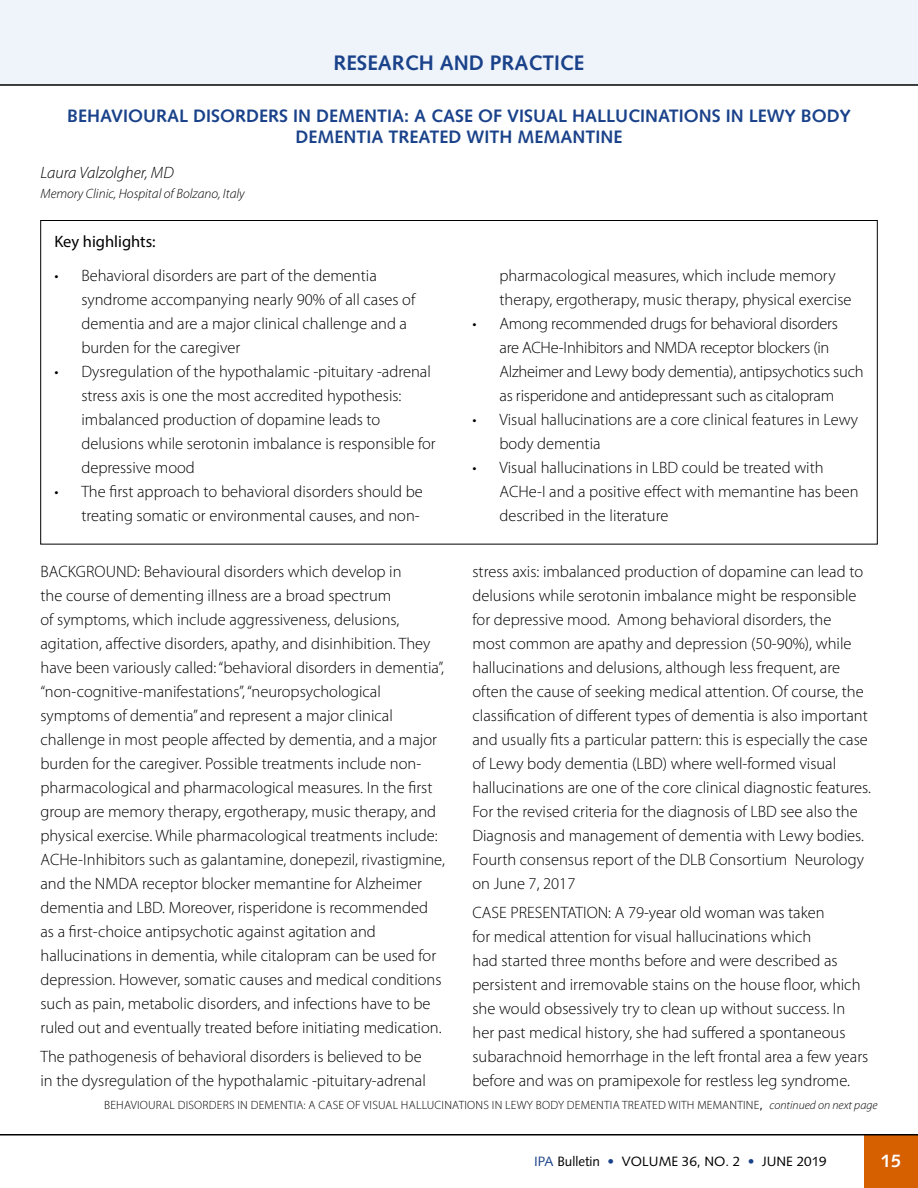
<style>
.page{position:relative;width:918px;height:1188px;background:#fff}
.page>*{position:absolute;margin:0;border:0;box-sizing:border-box;transform-origin:0 0}
.Sub_1{font:700 21px "Syntax";color:#1a428a}
.centered_head{font:700 18px/21.6px "Syntax";color:#1a428a;text-align:center}
.t1{font:700 18px "Syntax";color:#fff}
.Body_light__05{font:300 16.5px/24px "Myriad Pro";color:#000}
.Author{font:italic 300 16.5px "Myriad Pro";color:#000}
.Body_light{font:16.5px "Myriad Pro";color:#000}
.Institution{font:italic 300 13.5px "Myriad Pro";color:#000}
.t2{font:13.5px "Syntax";color:#000}
.continued{font:300 12px "Myriad Pro";letter-spacing:.02em;color:#000}
.s1{font-family:"Syntax";font-weight:400}
.s2{font-style:italic}
.s3{color:#1a428a}
</style>
<div class="page">
<div style="left:0;top:0;width:918px;height:84px;background:#eff3fa"></div>
<div style="left:864px;top:1135px;width:54px;height:53px;background:#d65f00"></div>
<hr style="left:0;top:1134px;width:918px;height:2px;background:#000">
<hr style="left:0;top:84px;width:918px;height:2px;background:#000">
<p class="Sub_1" style="left:334px;top:51px;width:252px">RESEARCH AND PRACTICE</p>
<p class="centered_head" style="left:67px;top:105px;width:785px">BEHAVIOURAL DISORDERS IN DEMENTIA: A CASE OF VISUAL HALLUCINATIONS IN LEWY BODY<br>DEMENTIA TREATED WITH MEMANTINE</p>
<p class="Author" style="left:40px;top:163px;width:135px">Laura Valzolgher, MD</p>
<p class="Institution" style="left:40px;top:185px;width:206px">Memory Clinic, Hospital of Bolzano, Italy</p>
<p class="Body_light" style="left:54px;top:231px;width:103px">Key highlights:</p>
<p class="Body_light__05" style="left:81px;top:264px;width:336px;text-indent:-27px">• Behavioral disorders are part of the dementia syndrome accompanying nearly 90% of all cases of dementia and are a major clinical challenge and a burden for the caregiver</p>
<p class="Body_light__05" style="left:81px;top:360px;width:356px;text-indent:-27px">• Dysregulation of the hypothalamic -pituitary -adrenal stress axis is one the most accredited hypothesis: imbalanced production of dopamine leads to delusions while serotonin imbalance is responsible for depressive mood</p>
<p class="Body_light__05" style="left:54px;top:480px;width:370px;text-align:right">• The first approach to behavioral disorders should be treating somatic or environmental causes, and non-</p>
<p class="Body_light__05" style="left:40px;top:559px;width:406px">BACKGROUND: Behavioural disorders which develop in<br>the course of dementing illness are a broad spectrum<br>of symptoms, which include aggressiveness, delusions, agitation, affective disorders, apathy, and disinhibition. They have been variously called: “behavioral disorders in dementia”, “non-cognitive-manifestations”, “neuropsychological symptoms of dementia” and represent a major clinical challenge in most people affected by dementia, and a major burden for the caregiver. Possible treatments include non&shy;pharmacological and pharmacological measures. In the first group are memory therapy, ergotherapy, music therapy, and physical exercise. While pharmacological treatments include:<br>ACHe-Inhibitors such as galantamine, donepezil, rivastigmine, and the NMDA receptor blocker memantine for Alzheimer dementia and LBD. Moreover, risperidone is recommended as a first-choice antipsychotic against agitation and hallucinations in dementia, while citalopram can be used for depression. However, somatic causes and medical conditions such as pain, metabolic disorders, and infections have to be ruled out and eventually treated before initiating medication.</p>
<p class="Body_light__05" style="left:40px;top:1045px;width:387px">The pathogenesis of behavioral disorders is believed to be in the dysregulation of the hypothalamic -pituitary-adrenal</p>
<p class="Body_light__05" style="left:500px;top:264px;width:354px">pharmacological measures, which include memory therapy, ergotherapy, music therapy, physical exercise</p>
<p class="Body_light__05" style="left:500px;top:312px;width:366px;text-indent:-27px">• Among recommended drugs for behavioral disorders<br>are ACHe-Inhibitors and NMDA receptor blockers (in Alzheimer and Lewy body dementia), antipsychotics such as risperidone and antidepressant such as citalopram</p>
<p class="Body_light__05" style="left:500px;top:408px;width:360px;text-indent:-27px">• Visual hallucinations are a core clinical features in Lewy body dementia</p>
<p class="Body_light__05" style="left:500px;top:456px;width:361px;text-indent:-27px">• Visual hallucinations in LBD could be treated with<br>ACHe-I and a positive effect with memantine has been described in the literature</p>
<p class="Body_light__05" style="left:472px;top:559px;width:400px">stress axis: imbalanced production of dopamine can lead to delusions while serotonin imbalance might be responsible for depressive mood. Among behavioral disorders, the<br>most common are apathy and depression (50-90%), while hallucinations and delusions, although less frequent, are often the cause of seeking medical attention. Of course, the classification of different types of dementia is also important and usually fits a particular pattern: this is especially the case of Lewy body dementia (LBD) where well-formed visual hallucinations are one of the core clinical diagnostic features.<br>For the revised criteria for the diagnosis of LBD see also the Diagnosis and management of dementia with Lewy bodies.<br>Fourth consensus report of the DLB Consortium Neurology on June 7, 2017</p>
<p class="Body_light__05" style="left:472px;top:901px;width:397px">CASE PRESENTATION: A 79-year old woman was taken<br>for medical attention for visual hallucinations which<br>had started three months before and were described as persistent and irremovable stains on the house floor, which she would obsessively try to clean up without success. In her past medical history, she had suffered a spontaneous subarachnoid hemorrhage in the left frontal area a few years before and was on pramipexole for restless leg syndrome.</p>
<p class="continued" style="left:104px;top:1098px;width:775px">BEHAVIOURAL DISORDERS IN DEMENTIA: A CASE OF VISUAL HALLUCINATIONS IN LEWY BODY DEMENTIA TREATED WITH MEMANTINE<span class="s1">,</span> <span class="s2">continued on next page</span></p>
<p class="t2" style="left:534px;top:1153px;width:294px"><span class="s3">IPA</span> Bulletin <span class="s3">•</span> VOLUME 36, NO. 2 <span class="s3">•</span> JUNE 2019</p>
<p class="t1" style="left:881px;top:1151px;width:22px">15</p>
</div>
